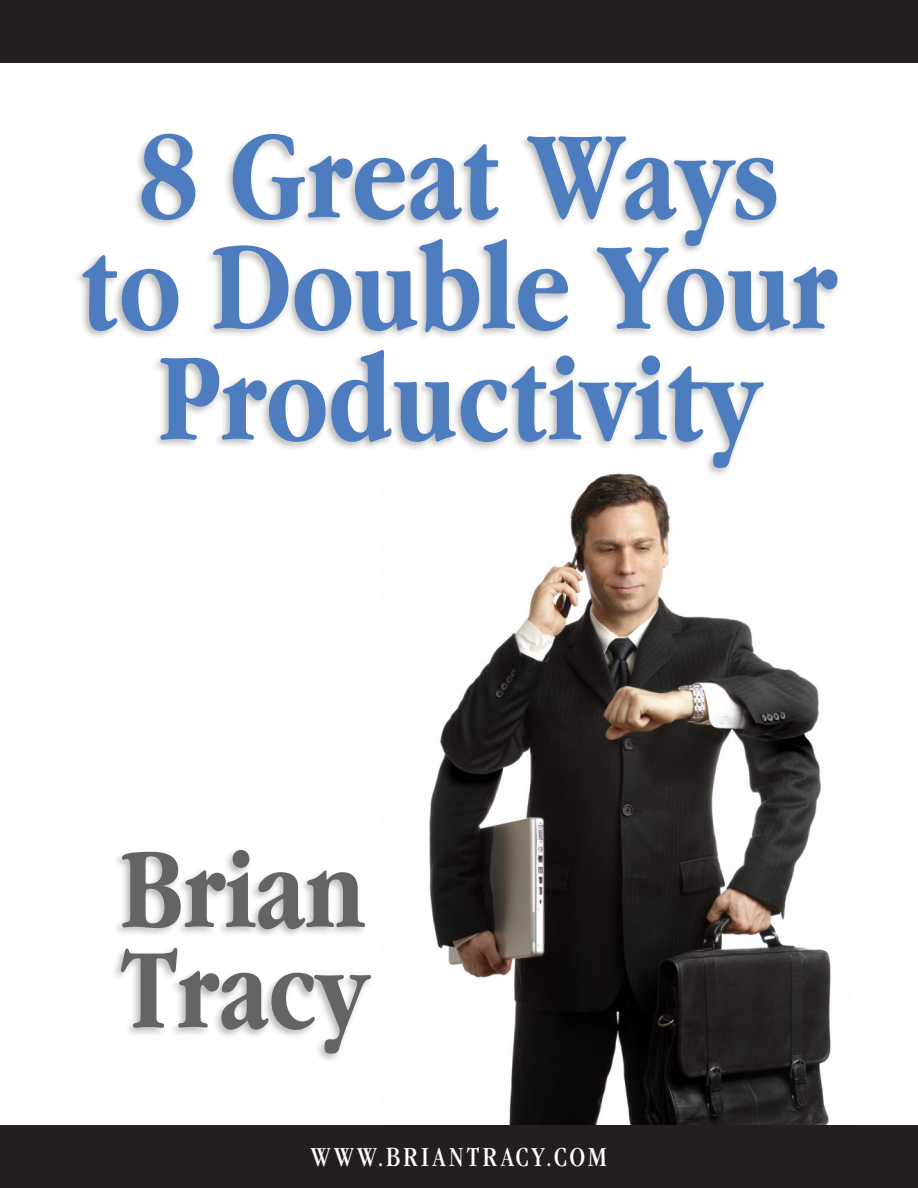
<style>
.page{position:relative;width:918px;height:1188px;background:#fff}
.page>*{position:absolute;margin:0;border:0;box-sizing:border-box;transform-origin:0 0}
.t1{font:700 condensed 129px/111px "Garamond";color:#4d7cbf;text-align:center}
.t2{font:700 condensed 118.5px/100.5px "Garamond";color:#636563}
.t3{font:condensed 28.5px "Garamond";letter-spacing:.12em;color:#fff}
</style>
<div class="page">
<img style="left:509px;top:1063px;width:320px;height:62px">
<div style="left:73px;top:132px;width:768px;height:931px;background:#231f20;opacity:.31"></div>
<div style="left:0;top:0;width:918px;height:63px;background:#231f20"></div>
<div style="left:0;top:1125px;width:918px;height:63px;background:#231f20"></div>
<p class="t1" style="left:81px;top:121px;width:757px">8 Great Ways to Double Your<br>Productivity</p>
<p class="t2" style="left:120px;top:839px;width:250px">Brian<br>Tracy</p>
<p class="t3" style="left:311px;top:1141px;width:297px">WWW.BRIANTRACY.COM</p>
</div>
